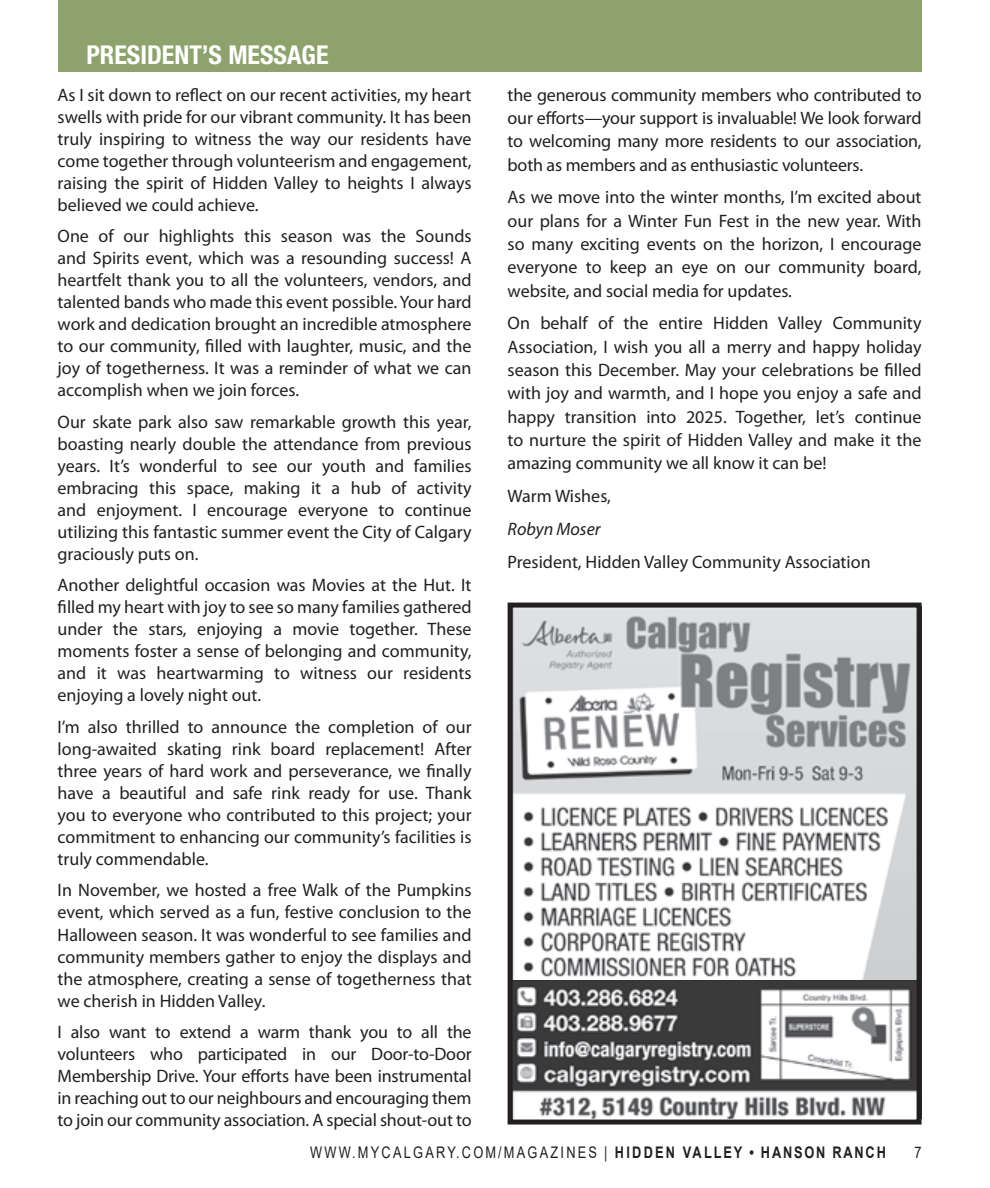
<style>
.page{position:relative;width:990px;height:1188px;background:#fff}
.page>*{position:absolute;margin:0;border:0;box-sizing:border-box;transform-origin:0 0}
.t1{font:700 condensed 26px "Helvetica Neue LT Std";color:#fff}
.Body_text{font:18px/22px "Myriad Pro";color:#231f20;text-align:justify}
.Body_text-2{font:italic 18px "Myriad Pro";color:#231f20}
.t2{font:16px "Arial";letter-spacing:.175em;color:#231f20;scale:.8 1}
.s1{font-weight:700}
</style>
<div class="page">
<div style="left:58px;top:0;width:864px;height:71px;background:#8da26d"></div>
<img style="left:514px;top:980px;width:402px;height:139px">
<img style="left:514px;top:609px;width:402px;height:371px">
<div style="left:508px;top:603px;width:414px;height:522px;border:5px solid #231f20"></div>
<p class="t1" style="left:86px;top:39px;width:244px">PRESIDENT’S MESSAGE</p>
<p class="Body_text" style="left:58px;top:83px;width:416px">As I sit down to reflect on our recent activities, my heart swells with pride for our vibrant community. It has been truly inspiring to witness the way our residents have come together through volunteerism and engagement, raising the spirit of Hidden Valley to heights I always believed we could achieve.</p>
<p class="Body_text" style="left:58px;top:225px;width:416px">One of our highlights this season was the Sounds and Spirits event, which was a resounding success! A heartfelt thank you to all the volunteers, vendors, and talented bands who made this event possible. Your hard work and dedication brought an incredible atmosphere to our community, filled with laughter, music, and the joy of togetherness. It was a reminder of what we can accomplish when we join forces.</p>
<p class="Body_text" style="left:58px;top:410px;width:416px">Our skate park also saw remarkable growth this year, boasting nearly double the attendance from previous years. It’s wonderful to see our youth and families embracing this space, making it a hub of activity and enjoyment. I encourage everyone to continue utilizing this fantastic summer event the City of Calgary graciously puts on.</p>
<p class="Body_text" style="left:58px;top:574px;width:416px">Another delightful occasion was Movies at the Hut. It filled my heart with joy to see so many families gathered under the stars, enjoying a movie together. These moments foster a sense of belonging and community, and it was heartwarming to witness our residents enjoying a lovely night out.</p>
<p class="Body_text" style="left:58px;top:716px;width:416px">I’m also thrilled to announce the completion of our long-awaited skating rink board replacement! After three years of hard work and perseverance, we finally have a beautiful and safe rink ready for use. Thank you to everyone who contributed to this project; your commitment to enhancing our community’s facilities is truly commendable.</p>
<p class="Body_text" style="left:58px;top:879px;width:416px">In November, we hosted a free Walk of the Pumpkins event, which served as a fun, festive conclusion to the Halloween season. It was wonderful to see families and community members gather to enjoy the displays and the atmosphere, creating a sense of togetherness that we cherish in Hidden Valley.</p>
<p class="Body_text" style="left:58px;top:1021px;width:416px">I also want to extend a warm thank you to all the volunteers who participated in our Door-to-Door Membership Drive. Your efforts have been instrumental in reaching out to our neighbours and encouraging them to join our community association. A special shout-out to</p>
<p class="Body_text" style="left:508px;top:83px;width:416px;line-height:23.4px">the generous community members who contributed to our efforts—your support is invaluable! We look forward to welcoming many more residents to our association, both as members and as enthusiastic volunteers.</p>
<p class="Body_text" style="left:508px;top:185px;width:416px;line-height:23.4px">As we move into the winter months, I’m excited about our plans for a Winter Fun Fest in the new year. With so many exciting events on the horizon, I encourage everyone to keep an eye on our community board, website, and social media for updates.</p>
<p class="Body_text" style="left:508px;top:311px;width:416px;line-height:23.4px">On behalf of the entire Hidden Valley Community Association, I wish you all a merry and happy holiday season this December. May your celebrations be filled with joy and warmth, and I hope you enjoy a safe and happy transition into 2025. Together, let’s continue to nurture the spirit of Hidden Valley and make it the amazing community we all know it can be!</p>
<p class="Body_text" style="left:508px;top:485px;width:105px">Warm Wishes,</p>
<p class="Body_text-2" style="left:508px;top:518px;width:94px">Robyn Moser</p>
<p class="Body_text" style="left:508px;top:550px;width:365px">President, Hidden Valley Community Association</p>
<p class="t2" style="left:310px;top:1141px;width:721px">WWW.MYCALGARY.COM/MAGAZINES | <span class="s1">HIDDEN VALLEY • HANSON RANCH</span></p>
<p class="t2" style="left:914px;top:1141px;width:10px">7</p>
</div>
